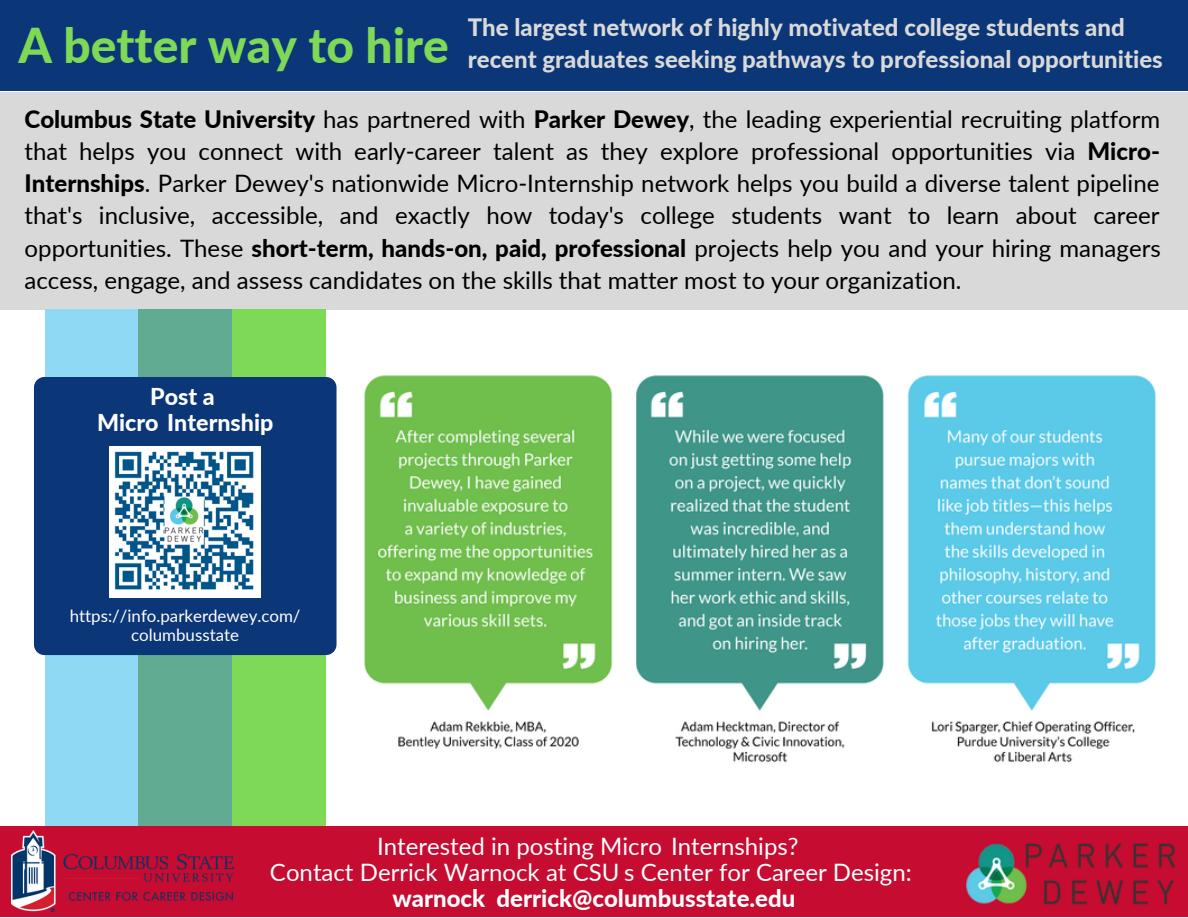
<style>
.page{position:relative;width:1188px;height:918px;background:#fff}
.page>*{position:absolute;margin:0;border:0;box-sizing:border-box;transform-origin:0 0}
.t1{font:24px/32.1px "Lato";color:#000;text-align:justify}
.t2{font:800 24px/32.1px "Lato";color:#d9d9d9}
.t3{font:24px/26.1px "Lato";color:#fff;text-align:center}
.t4{font:800 23.1px/25.2px "Lato";color:#fff;text-align:center}
.t5{font:16.8px/18.3px "Lato";color:#fff;text-align:center}
.s1{font-weight:800}
</style>
<div class="page">
<div style="left:0;top:0;width:1188px;height:90px;background:#0b3677"></div>
<div style="left:0;top:92px;width:1188px;height:217px;background:#d9d9d9"></div>
<img style="left:333px;top:375px;width:823px;height:388px">
<div style="left:45px;top:310px;width:94px;height:516px;background:#90d9f5"></div>
<div style="left:139px;top:310px;width:93px;height:516px;background:#62ab93"></div>
<div style="left:232px;top:310px;width:93px;height:516px;background:#7ed957"></div>
<div style="left:34px;top:377px;width:303px;height:278px;background:#0b3677;border-radius:10px"></div>
<img style="left:110px;top:446px;width:151px;height:151px">
<div style="left:0;top:826px;width:1188px;height:91px;background:#c60c30"></div>
<img style="left:966px;top:843px;width:210px;height:62px">
<img style="left:11px;top:831px;width:223px;height:81px">
<p class="t2" style="left:18px;top:11px;width:1146px;text-indent:449px">The largest network of highly motivated college students and<br><sup>A</sup> <sup>better</sup> <sup>way</sup> <sup>to</sup> <sup>hire</sup> recent graduates seeking pathways to professional opportunities</p>
<p class="t1" style="left:24px;top:103px;width:1138px"><span class="s1">Columbus State University</span> has partnered with <span class="s1">Parker Dewey</span>, the leading experiential recruiting platform that helps you connect with early-career talent as they explore professional opportunities via <span class="s1">Micro-Internships</span>. Parker Dewey's nationwide Micro-Internship network helps you build a diverse talent pipeline that's inclusive, accessible, and exactly how today's college students want to learn about career opportunities. These <span class="s1">short-term, hands-on, paid, professional</span> projects help you and your hiring managers access, engage, and assess candidates on the skills that matter most to your organization.</p>
<p class="t4" style="left:97px;top:384px;width:178px">Post a<br>Micro Internship</p>
<p class="t5" style="left:70px;top:607px;width:232px">https://info.parkerdewey.com/ columbusstate</p>
<p class="t3" style="left:270px;top:833px;width:643px">Interested in posting Micro Internships?<br>Contact Derrick Warnock at CSU s Center for Career Design: <span class="s1">warnock derrick@columbusstate.edu</span></p>
</div>
